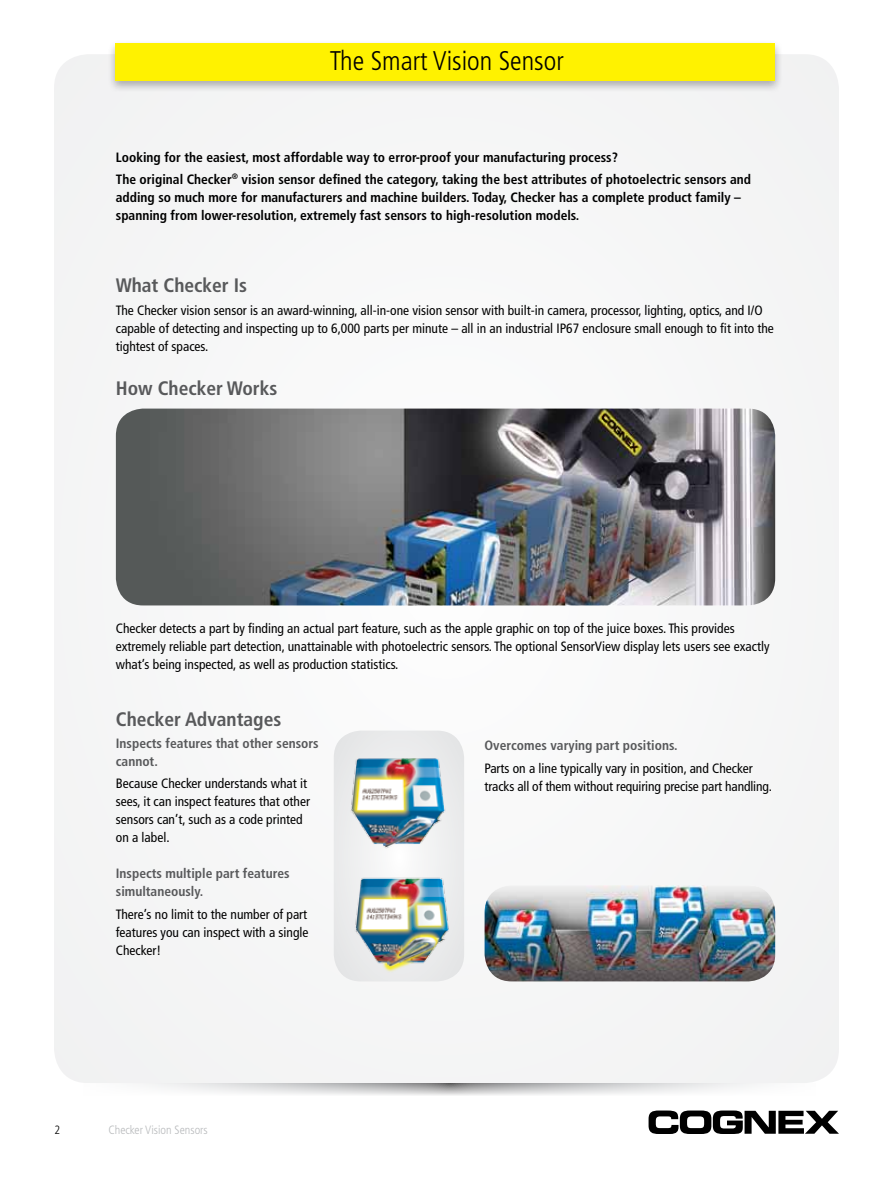
<style>
.page{position:relative;width:893px;height:1188px;background:#fff}
.page>*{position:absolute;margin:0;border:0;box-sizing:border-box;transform-origin:0 0}
.t1{font:300 condensed 27px "Frutiger LT Std";color:#000}
.t2{font:700 condensed 19.5px "Frutiger";color:#58595b}
.t3{font:condensed 13.5px/18px "Frutiger LT Std";color:#000}
.t4{font:700 condensed 13.5px/22.2px "Frutiger";color:#000}
.t5{font:700 condensed 13.5px/18px "Frutiger";color:#58595b}
.t6{font:300 condensed 12px "Frutiger LT Std";color:#b8babc}
.t7{font:300 condensed 12px "Frutiger LT Std";color:#000}
</style>
<div class="page">
<div style="left:54px;top:54px;width:785px;height:1029px;background:#f5f6f6;border-radius:34px"></div>
<div style="left:108px;top:39px;width:675px;height:54px;background:#000;opacity:.3"></div>
<div style="left:116px;top:43px;width:659px;height:38px;background:#fff200"></div>
<svg style="left:649px;top:1111px;width:190px;height:23px"></svg>
<img style="left:116px;top:409px;width:659px;height:196px">
<div style="left:334px;top:731px;width:130px;height:125px;background:#e8e9ea"></div>
<img style="left:334px;top:856px;width:130px;height:125px">
<img style="left:485px;top:885px;width:290px;height:96px">
<svg style="left:143px;top:1083px;width:615px;height:12px"></svg>
<img style="left:347px;top:746px;width:108px;height:110px">
<h1 class="t1" style="left:330px;top:46px;width:236px">The Smart Vision Sensor</h1>
<p class="t4" style="left:116px;top:146px;width:637px">Looking for the easiest, most affordable way to error-proof your manufacturing process?<br>The original Checker<sup>®</sup> vision sensor defined the category, taking the best attributes of photoelectric sensors and</p>
<p class="t4" style="left:116px;top:188px;width:626px;line-height:18px">adding so much more for manufacturers and machine builders. Today, Checker has a complete product family – spanning from lower-resolution, extremely fast sensors to high-resolution models.</p>
<h2 class="t2" style="left:116px;top:274px;width:133px">What Checker Is</h2>
<p class="t3" style="left:116px;top:301px;width:660px">The Checker vision sensor is an award-winning, all-in-one vision sensor with built-in camera, processor, lighting, optics, and I/O capable of detecting and inspecting up to 6,000 parts per minute – all in an industrial IP67 enclosure small enough to fit into the tightest of spaces.</p>
<h2 class="t2" style="left:116px;top:377px;width:163px">How Checker Works</h2>
<p class="t3" style="left:116px;top:620px;width:655px">Checker detects a part by finding an actual part feature, such as the apple graphic on top of the juice boxes. This provides extremely reliable part detection, unattainable with photoelectric sensors. The optional SensorView display lets users see exactly what’s being inspected, as well as production statistics.</p>
<h2 class="t2" style="left:116px;top:707px;width:167px">Checker Advantages</h2>
<p class="t5" style="left:116px;top:734px;width:204px">Inspects features that other sensors cannot.</p>
<p class="t3" style="left:116px;top:775px;width:196px">Because Checker understands what it sees, it can inspect features that other sensors can’t, such as a code printed on a label.</p>
<p class="t5" style="left:116px;top:865px;width:175px">Inspects multiple part features simultaneously.</p>
<p class="t3" style="left:116px;top:905px;width:194px;text-align:justify">There’s no limit to the number of part features you can inspect with a single Checker!</p>
<p class="t7" style="left:54px;top:1123px;width:7px">2</p>
<p class="t6" style="left:108px;top:1123px;width:101px">Checker Vision Sensors</p>
<p class="t5" style="left:485px;top:737px;width:194px">Overcomes varying part positions.</p>
<p class="t3" style="left:485px;top:759px;width:289px">Parts on a line typically vary in position, and Checker tracks all of them without requiring precise part handling.</p>
</div>
